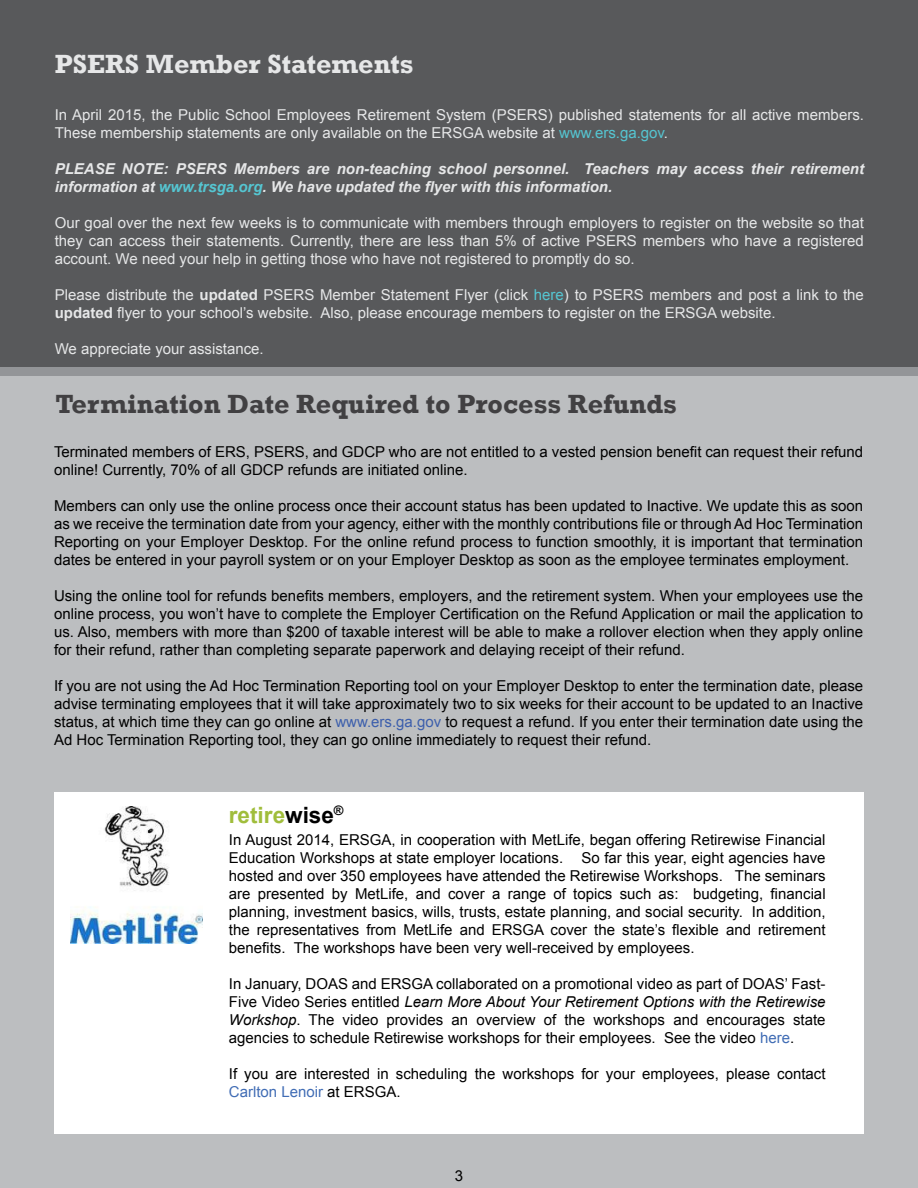
<style>
.page{position:relative;width:918px;height:1188px;background:#fff}
.page>*{position:absolute;margin:0;border:0;box-sizing:border-box;transform-origin:0 0}
.t1{font:700 27px "Rockwell";color:#414042}
.t2{font:700 27px "Rockwell";color:#e6e7e8}
.t3{font:700 22.5px "Arial";color:#a0bd3b}
.t4{font:15px/18px "Arial";color:#000;text-align:justify}
.t5{font:15px/18px "Arial";color:#e6e7e8}
.t6{font:italic 700 15px/18px "Arial";color:#e6e7e8}
.s1{color:#55c5d1}
.s2{font-weight:700}
.s3{color:#3d5fac}
.s4{color:#000}
.s5{font-style:italic}
.s6{color:#416db5}
</style>
<div class="page">
<hr style="left:0;top:439px;width:1px;height:749px;background:#b4e1e5">
<div style="left:1px;top:376px;width:917px;height:812px;background:#bcbec0"></div>
<div style="left:0;top:0;width:918px;height:367px;background:#58595b"></div>
<div style="left:0;top:367px;width:918px;height:9px;background:#939598"></div>
<div style="left:54px;top:792px;width:810px;height:342px;background:#fff"></div>
<img style="left:71px;top:807px;width:132px;height:136px">
<h1 class="t2" style="left:55px;top:47px;width:360px">PSERS Member Statements</h1>
<p class="t5" style="left:55px;top:106px;width:811px">In April 2015, the Public School Employees Retirement System (PSERS) published statements for all active members.<br>These membership statements are only available on the ERSGA website at <span class="s1">www.ers.ga.gov</span>.</p>
<p class="t6" style="left:55px;top:160px;width:811px">PLEASE NOTE: PSERS Members are non-teaching school personnel. Teachers may access their retirement information at <span class="s1">www.trsga.org</span>. We have updated the flyer with this information.</p>
<p class="t5" style="left:55px;top:214px;width:811px;text-align:justify">Our goal over the next few weeks is to communicate with members through employers to register on the website so that they can access their statements. Currently, there are less than 5% of active PSERS members who have a registered account. We need your help in getting those who have not registered to promptly do so.</p>
<p class="t5" style="left:55px;top:286px;width:811px">Please distribute the <span class="s2">updated</span> PSERS Member Statement Flyer (click <span class="s1">here</span>) to PSERS members and post a link to the <span class="s2">updated</span> flyer to your school’s website. Also, please encourage members to register on the ERSGA website.</p>
<p class="t5" style="left:55px;top:340px;width:210px">We appreciate your assistance.</p>
<h1 class="t1" style="left:56px;top:388px;width:623px">Termination Date Required to Process Refunds</h1>
<p class="t4" style="left:54px;top:443px;width:811px">Terminated members of ERS, PSERS, and GDCP who are not entitled to a vested pension benefit can request their refund online! Currently, 70% of all GDCP refunds are initiated online.</p>
<p class="t4" style="left:54px;top:497px;width:811px">Members can only use the online process once their account status has been updated to Inactive. We update this as soon as we receive the termination date from your agency, either with the monthly contributions file or through Ad Hoc Termination Reporting on your Employer Desktop. For the online refund process to function smoothly, it is important that termination dates be entered in your payroll system or on your Employer Desktop as soon as the employee terminates employment.</p>
<p class="t4" style="left:54px;top:587px;width:811px">Using the online tool for refunds benefits members, employers, and the retirement system. When your employees use the online process, you won’t have to complete the Employer Certification on the Refund Application or mail the application to us. Also, members with more than $200 of taxable interest will be able to make a rollover election when they apply online for their refund, rather than completing separate paperwork and delaying receipt of their refund.</p>
<p class="t4" style="left:54px;top:677px;width:811px">If you are not using the Ad Hoc Termination Reporting tool on your Employer Desktop to enter the termination date, please advise terminating employees that it will take approximately two to six weeks for their account to be updated to an Inactive status, at which time they can go online at <span class="s3">www.ers.ga.gov</span> to request a refund. If you enter their termination date using the Ad Hoc Termination Reporting tool, they can go online immediately to request their refund.</p>
<h2 class="t3" style="left:229px;top:800px;width:116px">retire<span class="s4">wise</span><sup>®</sup></h2>
<p class="t4" style="left:229px;top:831px;width:598px">In August 2014, ERSGA, in cooperation with MetLife, began offering Retirewise Financial Education Workshops at state employer locations. So far this year, eight agencies have hosted and over 350 employees have attended the Retirewise Workshops. The seminars are presented by MetLife, and cover a range of topics such as: budgeting, financial planning, investment basics, wills, trusts, estate planning, and social security. In addition, the representatives from MetLife and ERSGA cover the state’s flexible and retirement benefits. The workshops have been very well-received by employees.</p>
<p class="t4" style="left:229px;top:975px;width:598px">In January, DOAS and ERSGA collaborated on a promotional video as part of DOAS’ Fast-Five Video Series entitled <span class="s5">Learn More About Your Retirement Options with the Retirewise Workshop</span>. The video provides an overview of the workshops and encourages state agencies to schedule Retirewise workshops for their employees. See the video <span class="s6">here</span>.</p>
<p class="t4" style="left:229px;top:1065px;width:598px">If you are interested in scheduling the workshops for your employees, please contact<br><span class="s6">Carlton Lenoir</span> at ERSGA.</p>
<p class="t4" style="left:455px;top:1167px;width:10px">3</p>
</div>
